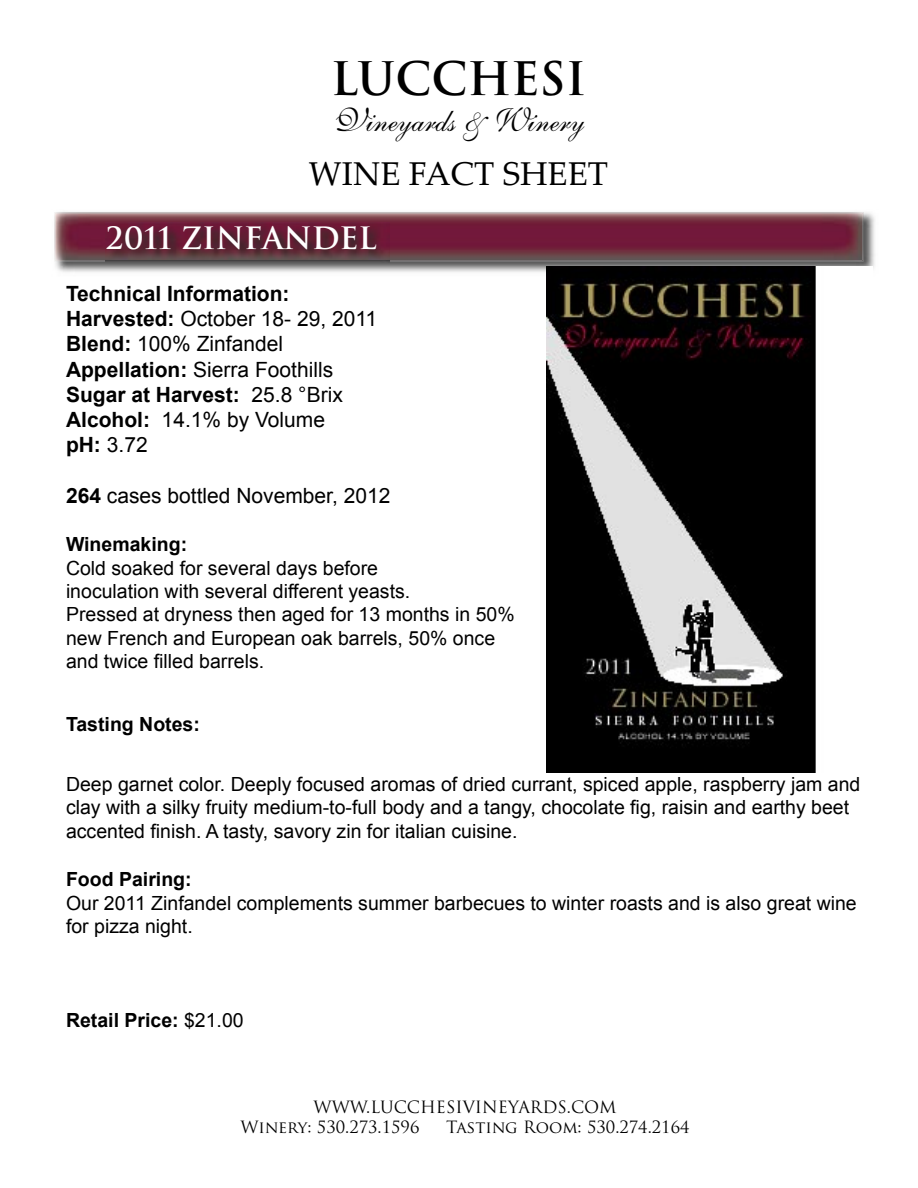
<style>
.page{position:relative;width:918px;height:1188px;background:#fff}
.page>*{position:absolute;margin:0;border:0;box-sizing:border-box;transform-origin:0 0}
.t1{font:700 45px "Trajan Pro";color:#000}
.t2{font:33px "English 111 Presto BT";color:#000}
.t3{font:33px "Palatino Linotype";color:#000}
.t4{font:700 30px "Trajan";color:#fff}
.t5{font:700 21px/25.2px "Arial";color:#000}
.t6{font:21px "Arial";color:#000}
.t7{font:19.5px/23.4px "Arial";color:#000}
.t8{font:700 19.5px "Arial";color:#000}
.t9{font:16.5px/19.8px "Trajan Pro";color:#000}
.s1{font-weight:400}
.s2{font-weight:700}
</style>
<div class="page">
<img style="left:55px;top:212px;width:820px;height:60px">
<img style="left:54px;top:212px;width:810px;height:50px">
<img style="left:55px;top:213px;width:808px;height:48px">
<img style="left:105px;top:262px;width:285px;height:1px">
<img style="left:105px;top:223px;width:285px;height:39px">
<img style="left:546px;top:266px;width:326px;height:507px">
<h1 class="t1" style="left:331px;top:50px;width:257px">LUCCHESI</h1>
<h2 class="t2" style="left:333px;top:99px;width:253px">Vineyards &amp; Winery</h2>
<h2 class="t3" style="left:309px;top:150px;width:301px">WINE FACT SHEET</h2>
<h3 class="t4" style="left:106px;top:219px;width:272px">2011 ZINFANDEL</h3>
<p class="t5" style="left:66px;top:282px;width:313px">Technical Information:<br>Harvested: <span class="s1">October 18- 29, 2011<br></span>Blend: <span class="s1">100% Zinfandel<br></span>Appellation: <span class="s1">Sierra Foothills<br></span>Sugar at Harvest: <span class="s1">25.8 °Brix<br></span>Alcohol: <span class="s1">14.1% by Volume<br></span>pH: <span class="s1">3.72</span></p>
<p class="t6" style="left:66px;top:481px;width:326px"><span class="s2">264</span> cases bottled November, 2012</p>
<p class="t8" style="left:66px;top:531px;width:123px">Winemaking:</p>
<p class="t7" style="left:66px;top:556px;width:450px">Cold soaked for several days before<br>inoculation with several different yeasts.<br>Pressed at dryness then aged for 13 months in 50% new French and European oak barrels, 50% once and twice filled barrels.</p>
<p class="t8" style="left:66px;top:711px;width:135px">Tasting Notes:</p>
<p class="t7" style="left:66px;top:773px;width:796px">Deep garnet color. Deeply focused aromas of dried currant, spiced apple, raspberry jam and clay with a silky fruity medium-to-full body and a tangy, chocolate fig, raisin and earthy beet accented finish. A tasty, savory zin for italian cuisine.</p>
<p class="t8" style="left:66px;top:867px;width:127px">Food Pairing:</p>
<p class="t7" style="left:66px;top:891px;width:792px">Our 2011 Zinfandel complements summer barbecues to winter roasts and is also great wine for pizza night.</p>
<p class="t8" style="left:66px;top:1007px;width:179px">Retail Price: <span class="s1">$21.00</span></p>
<p class="t9" style="left:240px;top:1097px;width:377px;text-indent:73px">WWW.LUCCHESIVINEYARDS.COM<br>Winery: 530.273.1596</p>
<p class="t9" style="left:446px;top:1117px;width:245px">Tasting Room: 530.274.2164</p>
</div>
